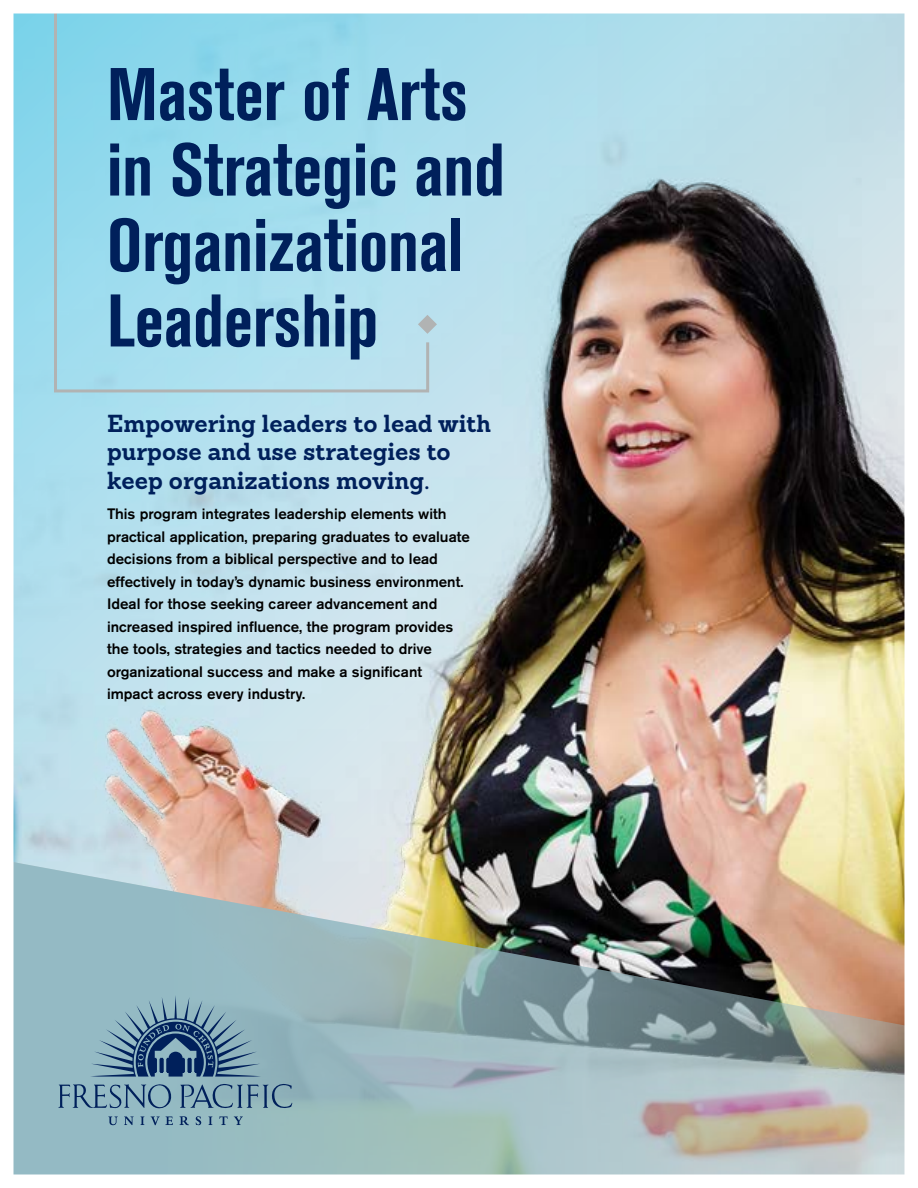
<style>
.page{position:relative;width:918px;height:1188px;background:#fff}
.page>*{position:absolute;margin:0;border:0;box-sizing:border-box;transform-origin:0 0}
.t1{font:700 condensed 73.65px/75.4px "Akzidenz Grotesk BE";color:#00205b}
.t2{font:700 24px/28.8px "Sanchez";color:#00205b}
.t3{font:500 15px/22.5px "Akzidenz Grotesk BE";color:#000}
</style>
<div class="page">
<img style="left:13px;top:13px;width:892px;height:1162px">
<p class="t1" style="left:107px;top:57px;width:399px">Master of Arts in Strategic and<br>Organizational<br>Leadership</p>
<p class="t2" style="left:107px;top:408px;width:385px">Empowering leaders to lead with purpose and use strategies to keep organizations moving.</p>
<p class="t3" style="left:107px;top:503px;width:364px">This program integrates leadership elements with practical application, preparing graduates to evaluate decisions from a biblical perspective and to lead effectively in today’s dynamic business environment.<br>Ideal for those seeking career advancement and increased inspired influence, the program provides the tools, strategies and tactics needed to drive organizational success and make a significant impact across every industry.</p>
</div>
